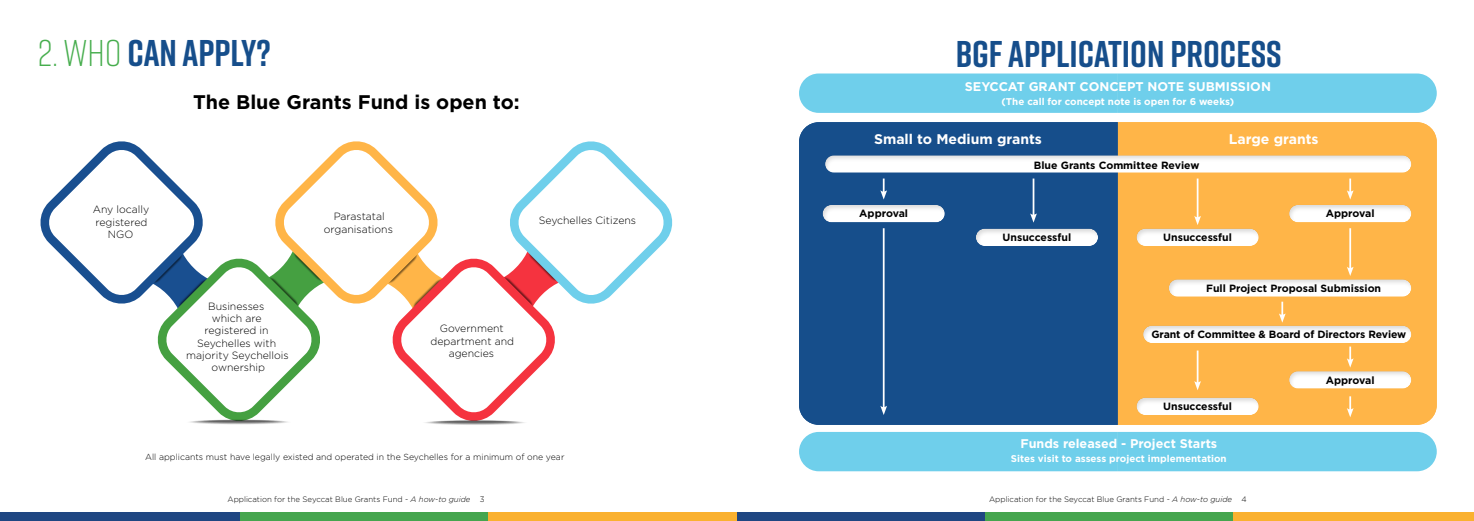
<style>
.page{position:relative;width:1474px;height:521px;background:#fff}
.page>*{position:absolute;margin:0;border:0;box-sizing:border-box;transform-origin:0 0}
.t1{font:700 37.19px "Rift";color:#164e8b}
.t2{font:700 19.69px "Gotham";color:#000}
.t3{font:700 14px "Gotham";color:#fff}
.t4{font:700 12.6px "Gotham";color:#fff}
.t5{font:300 10.5px/12.2px "Gotham";color:#000;text-align:center}
.t6{font:700 10.5px "Gotham";color:#000}
.t7{font:700 9.8px "Gotham";color:#fff}
.t8{font:300 8.75px "Gotham";color:#000}
.t9{font:300 7.88px "Gotham";color:#000}
.s1{font-weight:300;color:#46ad4d}
.s2{font-style:italic}
</style>
<div class="page">
<div style="left:737px;top:512px;width:247px;height:9px;background:#1f4682"></div>
<div style="left:984px;top:512px;width:248px;height:9px;background:#45a54e"></div>
<div style="left:1232px;top:512px;width:241px;height:9px;background:#fab130"></div>
<div style="left:0;top:512px;width:240px;height:9px;background:#1f4682"></div>
<div style="left:240px;top:512px;width:249px;height:9px;background:#45a54e"></div>
<div style="left:489px;top:512px;width:248px;height:9px;background:#fab130"></div>
<div style="left:799px;top:74px;width:637px;height:39px;background:#6fcfeb"></div>
<div style="left:799px;top:432px;width:637px;height:39px;background:#6fcfeb"></div>
<div style="left:799px;top:122px;width:318px;height:303px;background:#164e8b"></div>
<div style="left:1117px;top:122px;width:319px;height:303px;background:#ffb548"></div>
<div style="left:823px;top:154px;width:588px;height:19px;background:#000;opacity:.15"></div>
<div style="left:821px;top:203px;width:124px;height:20px;background:#000;opacity:.15"></div>
<div style="left:974px;top:227px;width:124px;height:19px;background:#000;opacity:.15"></div>
<div style="left:1287px;top:203px;width:125px;height:20px;background:#000;opacity:.15"></div>
<div style="left:1287px;top:370px;width:125px;height:19px;background:#000;opacity:.15"></div>
<div style="left:1142px;top:324px;width:270px;height:19px;background:#000;opacity:.15"></div>
<div style="left:1167px;top:278px;width:245px;height:19px;background:#000;opacity:.15"></div>
<div style="left:1135px;top:227px;width:124px;height:19px;background:#000;opacity:.15"></div>
<div style="left:1135px;top:396px;width:124px;height:19px;background:#000;opacity:.15"></div>
<svg style="left:880px;top:179px;width:7px;height:21px"></svg>
<svg style="left:1346px;top:179px;width:7px;height:21px"></svg>
<svg style="left:1346px;top:396px;width:7px;height:21px"></svg>
<svg style="left:1346px;top:347px;width:7px;height:21px"></svg>
<svg style="left:1278px;top:302px;width:7px;height:21px"></svg>
<hr style="left:1349px;top:228px;width:1px;height:42px;background:#fff">
<svg style="left:1346px;top:267px;width:7px;height:9px"></svg>
<hr style="left:1032px;top:179px;width:2px;height:38px;background:#fff">
<svg style="left:1030px;top:213px;width:6px;height:10px"></svg>
<hr style="left:1196px;top:179px;width:2px;height:40px;background:#fff">
<svg style="left:1194px;top:216px;width:6px;height:9px"></svg>
<hr style="left:1196px;top:350px;width:2px;height:34px;background:#fff">
<svg style="left:1194px;top:381px;width:6px;height:9px"></svg>
<hr style="left:882px;top:228px;width:2px;height:181px;background:#fff">
<svg style="left:880px;top:406px;width:7px;height:9px"></svg>
<svg style="left:40px;top:141px;width:633px;height:279px"></svg>
<div style="left:183px;top:419px;width:112px;height:6px;background:#fff;border-radius:50%"></div>
<div style="left:187px;top:419px;width:103px;height:6px;background:#fafafa;border-radius:50%"></div>
<svg style="left:188px;top:419px;width:101px;height:6px"></svg>
<div style="left:189px;top:419px;width:99px;height:5px;background:#fefefe;border-radius:50%"></div>
<div style="left:191px;top:419px;width:96px;height:5px;background:#fafafa;border-radius:50%"></div>
<svg style="left:192px;top:419px;width:94px;height:5px"></svg>
<hr style="left:192px;top:420px;width:93px;height:4px;background:#dcdcdc;border-radius:50%">
<svg style="left:196px;top:420px;width:86px;height:4px"></svg>
<hr style="left:197px;top:420px;width:84px;height:3px;background:#545454;border-radius:50%">
<div style="left:422px;top:420px;width:105px;height:5px;background:#f9f9f9;border-radius:50%"></div>
<div style="left:424px;top:420px;width:101px;height:5px;background:#f5f5f5;border-radius:50%"></div>
<div style="left:425px;top:420px;width:99px;height:5px;background:#f1f1f1;border-radius:50%"></div>
<div style="left:426px;top:420px;width:97px;height:5px;background:#ebebeb;border-radius:50%"></div>
<div style="left:428px;top:420px;width:94px;height:5px;background:#e5e5e5;border-radius:50%"></div>
<svg style="left:428px;top:420px;width:93px;height:5px"></svg>
<svg style="left:435px;top:420px;width:79px;height:4px"></svg>
<hr style="left:436px;top:421px;width:77px;height:3px;background:#545454;border-radius:50%">
<hr style="left:437px;top:421px;width:76px;height:2px;background:#545454;border-radius:50%">
<h1 class="t1" style="left:38px;top:27px;width:234px"><span class="s1">2. who</span> CAN APPLY?</h1>
<h1 class="t1" style="left:955px;top:27px;width:327px">BGF APPLICATION PROCESS</h1>
<p class="t5" style="left:93px;top:203px;width:58px">Any locally registered<br>NGO</p>
<h2 class="t2" style="left:193px;top:91px;width:328px">The Blue Grants Fund is open to:</h2>
<p class="t5" style="left:186px;top:300px;width:104px">Businesses<br>which are registered in<br>Seychelles with majority Seychellois ownership</p>
<p class="t5" style="left:324px;top:210px;width:71px">Parastatal organisations</p>
<p class="t5" style="left:538px;top:214px;width:99px">Seychelles Citizens</p>
<p class="t5" style="left:430px;top:322px;width:85px">Government department and agencies</p>
<p class="t4" style="left:964px;top:80px;width:307px">SEYCCAT GRANT CONCEPT NOTE SUBMISSION</p>
<p class="t7" style="left:1001px;top:96px;width:234px">(The call for concept note is open for 6 weeks)</p>
<h3 class="t3" style="left:874px;top:131px;width:169px">Small to Medium grants</h3>
<h3 class="t3" style="left:1228px;top:131px;width:91px">Large grants</h3>
<p class="t6" style="left:1033px;top:159px;width:167px">Blue Grants Committee Review</p>
<p class="t6" style="left:859px;top:207px;width:50px">Approval</p>
<p class="t6" style="left:1002px;top:231px;width:70px">Unsuccessful</p>
<p class="t6" style="left:1163px;top:231px;width:70px">Unsuccessful</p>
<p class="t6" style="left:1325px;top:207px;width:50px">Approval</p>
<p class="t6" style="left:1206px;top:282px;width:176px">Full Project Proposal Submission</p>
<p class="t6" style="left:1151px;top:328px;width:256px">Grant of Committee &amp; Board of Directors Review</p>
<p class="t6" style="left:1163px;top:400px;width:70px">Unsuccessful</p>
<p class="t4" style="left:1020px;top:437px;width:198px">Funds released - Project Starts</p>
<p class="t6" style="left:1325px;top:374px;width:50px">Approval</p>
<p class="t8" style="left:145px;top:451px;width:421px">All applicants must have legally existed and operated in the Seychelles for a minimum of one year</p>
<p class="t7" style="left:1010px;top:453px;width:217px">Sites visit to assess project implementation</p>
<p class="t9" style="left:227px;top:494px;width:259px">Application for the Seyccat Blue Grants Fund - <span class="s2">A how-to guide</span> 3</p>
<p class="t9" style="left:989px;top:494px;width:259px">Application for the Seyccat Blue Grants Fund - <span class="s2">A how-to guide</span> 4</p>
</div>
